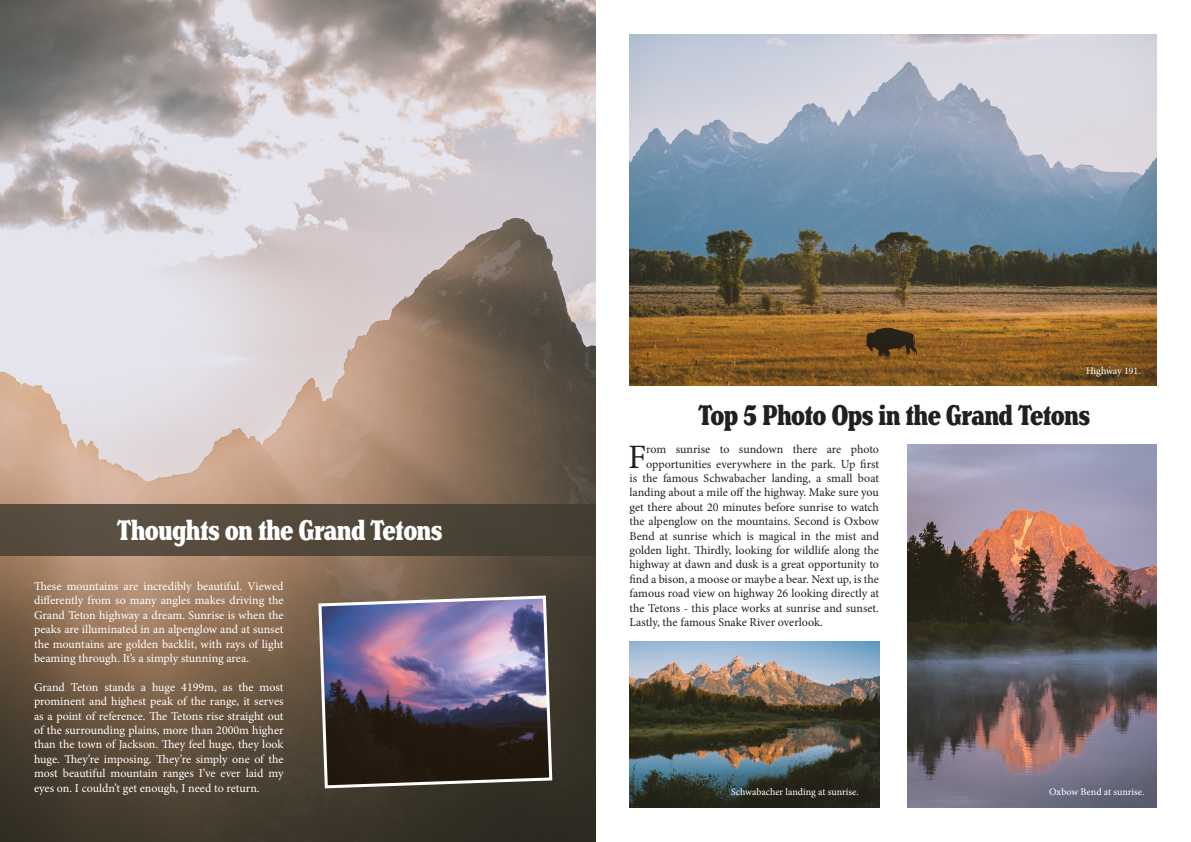
<style>
.page{position:relative;width:1191px;height:842px;background:#fff}
.page>*{position:absolute;margin:0;border:0;box-sizing:border-box;transform-origin:0 0}
.t1{font:34.2px "Minion Pro";color:#231f20}
.t2{font:800 extra-condensed 30px "Henriette";color:#231f20}
.t3{font:800 extra-condensed 30px "Henriette";color:#fff}
.t4{font:12px/14.4px "Minion Pro";color:#fff;text-align:justify}
.t5{font:12px "Minion Pro";letter-spacing:-.005em;color:#231f20}
.t6{font:10px "Minion Pro";color:#fff}
</style>
<div class="page">
<img style="left:0;top:0;width:595px;height:842px">
<div style="left:0;top:505px;width:595px;height:51px;background:linear-gradient(to right,#5d5143,#463f32)"></div>
<img style="left:317px;top:594px;width:237px;height:196px">
<img style="left:907px;top:444px;width:250px;height:364px">
<img style="left:629px;top:34px;width:528px;height:352px">
<img style="left:629px;top:642px;width:250px;height:166px">
<h2 class="t3" style="left:117px;top:512px;width:327px">Thoughts on the Grand Tetons</h2>
<p class="t4" style="left:34px;top:579px;width:251px">These mountains are incredibly beautiful. Viewed differently from so many angles makes driving the Grand Teton highway a dream. Sunrise is when the peaks are illuminated in an alpenglow and at sunset the mountains are golden backlit, with rays of light beaming through. It’s a simply stunning area.</p>
<p class="t4" style="left:34px;top:680px;width:251px">Grand Teton stands a huge 4199m, as the most prominent and highest peak of the range, it serves as a point of reference. The Tetons rise straight out of the surrounding plains, more than 2000m higher than the town of Jackson. They feel huge, they look huge. They’re imposing. They’re simply one of the most beautiful mountain ranges I’ve ever laid my eyes on. I couldn’t get enough, I need to return.</p>
<p class="t6" style="left:1086px;top:364px;width:56px">Highway 191.</p>
<h2 class="t2" style="left:698px;top:397px;width:393px">Top 5 Photo Ops in the Grand Tetons</h2>
<h1 class="t1" style="left:628px;top:434px;width:20px">F</h1>
<p class="t5" style="left:646px;top:441px;width:234px">rom sunrise to sundown there are photo</p>
<p class="t5" style="left:646px;top:456px;width:234px">opportunities everywhere in the park. Up first</p>
<p class="t5" style="left:629px;top:470px;width:251px">is the famous Schwabacher landing, a small boat</p>
<p class="t5" style="left:629px;top:484px;width:251px">landing about a mile off the highway. Make sure you</p>
<p class="t5" style="left:629px;top:499px;width:251px">get there about 20 minutes before sunrise to watch</p>
<p class="t5" style="left:629px;top:513px;width:251px">the alpenglow on the mountains. Second is Oxbow</p>
<p class="t5" style="left:629px;top:528px;width:251px">Bend at sunrise which is magical in the mist and</p>
<p class="t5" style="left:629px;top:542px;width:251px">golden light. Thirdly, looking for wildlife along the</p>
<p class="t5" style="left:629px;top:556px;width:251px">highway at dawn and dusk is a great opportunity to</p>
<p class="t5" style="left:629px;top:571px;width:251px">find a bison, a moose or maybe a bear. Next up, is the</p>
<p class="t5" style="left:629px;top:585px;width:251px">famous road view on highway 26 looking directly at</p>
<p class="t5" style="left:629px;top:600px;width:251px">the Tetons - this place works at sunrise and sunset.</p>
<p class="t5" style="left:629px;top:614px;width:195px">Lastly, the famous Snake River overlook.</p>
<p class="t6" style="left:731px;top:785px;width:129px">Schwabacher landing at sunrise.</p>
<p class="t6" style="left:1049px;top:785px;width:97px">Oxbow Bend at sunrise.</p>
</div>
